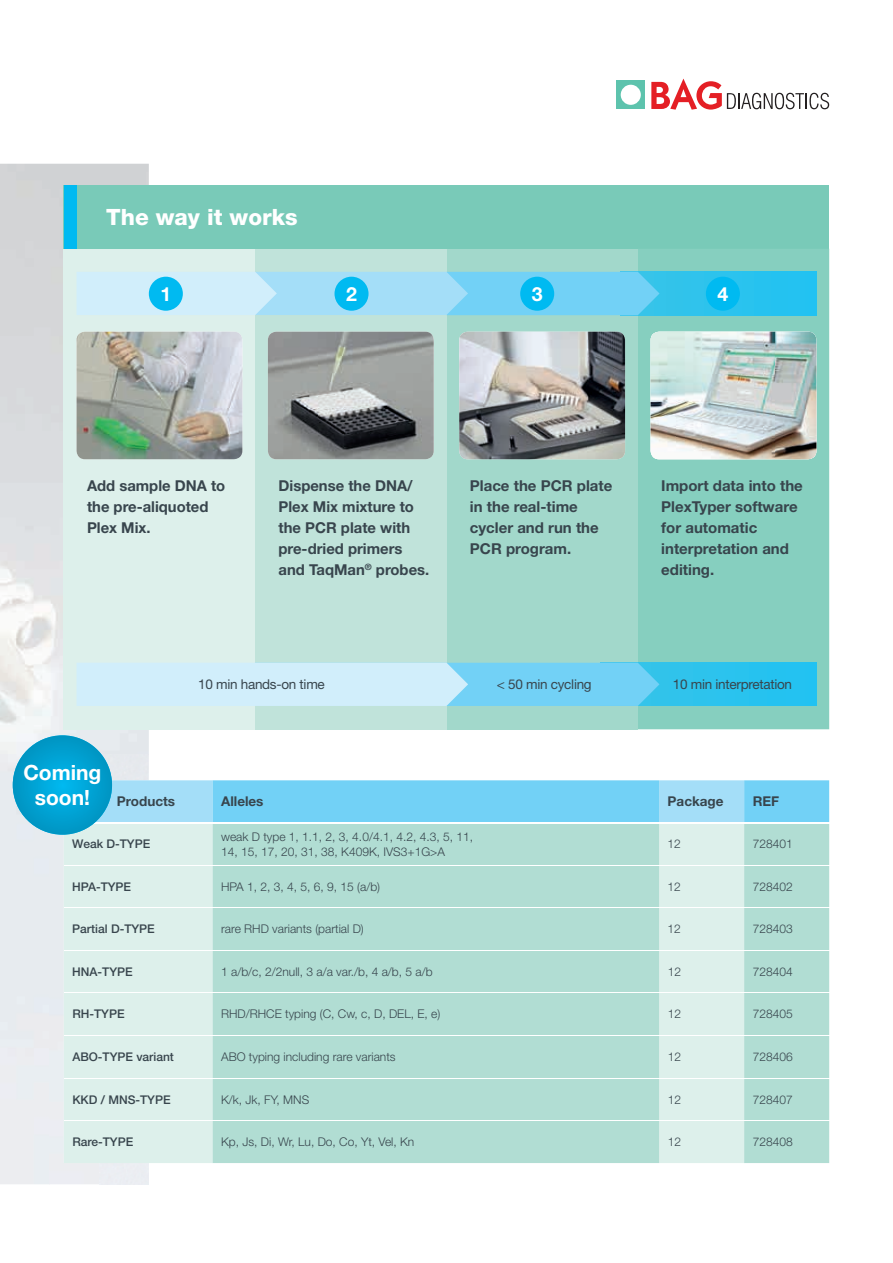
<style>
.page{position:relative;width:893px;height:1263px;background:#fff}
.page>*{position:absolute;margin:0;border:0;box-sizing:border-box;transform-origin:0 0}
.t1{font:800 22.5px "Helvetica Neue LT Std";color:#fff}
.t2{font:700 21px/25.2px "Helvetica Neue LT Std";color:#fff;text-align:center}
.t3{font:700 19.5px "Helvetica Neue LT Std";color:#fff}
.t4{font:700 15px/21px "Helvetica Neue LT Std";color:#38454d}
.t5{font:13.5px "Helvetica Neue LT Std";letter-spacing:-.02em;color:#38454d}
.t6{font:700 13.5px "Helvetica Neue LT Std";color:#38454d}
.t7{font:300 12px/15px "Helvetica Neue LT Std";color:#38454d}
.t8{font:500 12px "Helvetica Neue LT Std";color:#38454d}
</style>
<div class="page">
<img style="left:0;top:164px;width:149px;height:590px">
<div style="left:617px;top:81px;width:28px;height:28px;background:#5dc3ad"></div>
<div style="left:621px;top:85px;width:20px;height:20px;background:#fff;border-radius:50%"></div>
<svg style="left:651px;top:79px;width:178px;height:31px"></svg>
<div style="left:64px;top:835px;width:149px;height:328px;background:#ddf0eb"></div>
<svg style="left:213px;top:835px;width:616px;height:328px;background:#b7dfd6"></svg>
<hr style="left:64px;top:865px;width:149px;height:1px;background:#fff">
<hr style="left:213px;top:865px;width:446px;height:1px;background:#fff">
<hr style="left:659px;top:865px;width:85px;height:1px;background:#fff">
<hr style="left:744px;top:865px;width:85px;height:1px;background:#fff">
<hr style="left:64px;top:907px;width:149px;height:1px;background:#fff">
<hr style="left:213px;top:907px;width:446px;height:1px;background:#fff">
<hr style="left:659px;top:907px;width:85px;height:1px;background:#fff">
<hr style="left:744px;top:907px;width:85px;height:1px;background:#fff">
<hr style="left:64px;top:950px;width:149px;height:1px;background:#fff">
<hr style="left:213px;top:950px;width:446px;height:1px;background:#fff">
<hr style="left:659px;top:950px;width:85px;height:1px;background:#fff">
<hr style="left:744px;top:950px;width:85px;height:1px;background:#fff">
<hr style="left:64px;top:992px;width:149px;height:1px;background:#fff">
<hr style="left:213px;top:992px;width:446px;height:1px;background:#fff">
<hr style="left:659px;top:992px;width:85px;height:1px;background:#fff">
<hr style="left:744px;top:992px;width:85px;height:1px;background:#fff">
<hr style="left:64px;top:1035px;width:149px;height:1px;background:#fff">
<hr style="left:213px;top:1035px;width:446px;height:1px;background:#fff">
<hr style="left:659px;top:1035px;width:85px;height:1px;background:#fff">
<hr style="left:744px;top:1035px;width:85px;height:1px;background:#fff">
<hr style="left:64px;top:1077px;width:149px;height:1px;background:#fff">
<hr style="left:213px;top:1077px;width:446px;height:1px;background:#fff">
<hr style="left:659px;top:1077px;width:85px;height:1px;background:#fff">
<hr style="left:744px;top:1077px;width:85px;height:1px;background:#fff">
<hr style="left:64px;top:1120px;width:149px;height:1px;background:#fff">
<hr style="left:213px;top:1120px;width:446px;height:1px;background:#fff">
<hr style="left:659px;top:1120px;width:85px;height:1px;background:#fff">
<hr style="left:744px;top:1120px;width:85px;height:1px;background:#fff">
<svg style="left:13px;top:735px;width:816px;height:100px"></svg>
<div style="left:64px;top:185px;width:765px;height:64px;background:#79cab8"></div>
<div style="left:64px;top:185px;width:13px;height:64px;background:#00baf1"></div>
<div style="left:638px;top:249px;width:191px;height:480px;background:#86cfbf"></div>
<div style="left:446px;top:249px;width:192px;height:480px;background:#a2d8cb"></div>
<div style="left:255px;top:249px;width:191px;height:480px;background:#c0e3da"></div>
<div style="left:64px;top:249px;width:191px;height:480px;background:#ddf0eb"></div>
<div style="left:638px;top:272px;width:178px;height:43px;background:#29c3ee"></div>
<svg style="left:77px;top:272px;width:582px;height:43px"></svg>
<img style="left:268px;top:332px;width:166px;height:127px">
<img style="left:77px;top:332px;width:165px;height:127px">
<div style="left:706px;top:277px;width:34px;height:34px;background:#00baf1;border-radius:50%"></div>
<div style="left:149px;top:277px;width:34px;height:34px;background:#00baf1;border-radius:50%"></div>
<div style="left:334px;top:277px;width:35px;height:34px;background:#00baf1;border-radius:50%"></div>
<div style="left:520px;top:277px;width:34px;height:34px;background:#00baf1;border-radius:50%"></div>
<div style="left:638px;top:663px;width:178px;height:43px;background:#29c3ee"></div>
<svg style="left:77px;top:663px;width:582px;height:43px"></svg>
<img style="left:459px;top:332px;width:166px;height:127px">
<img style="left:651px;top:332px;width:165px;height:127px">
<h1 class="t1" style="left:106px;top:203px;width:193px">The way it works</h1>
<h3 class="t3" style="left:160px;top:282px;width:12px">1</h3>
<h3 class="t3" style="left:346px;top:282px;width:12px">2</h3>
<h3 class="t3" style="left:532px;top:282px;width:12px">3</h3>
<h3 class="t3" style="left:717px;top:282px;width:12px">4</h3>
<p class="t4" style="left:87px;top:475px;width:140px">Add sample DNA to the pre-aliquoted<br>Plex Mix.</p>
<p class="t4" style="left:279px;top:475px;width:152px">Dispense the DNA/<br>Plex Mix mixture to the PCR plate with pre-dried primers and TaqMan<sup>®</sup> probes.</p>
<p class="t4" style="left:470px;top:475px;width:144px">Place the PCR plate in the real-time cycler and run the<br>PCR program.</p>
<p class="t4" style="left:661px;top:475px;width:143px">Import data into the<br>PlexTyper software for automatic interpretation and editing.</p>
<p class="t5" style="left:198px;top:676px;width:128px">10 min hands-on time</p>
<p class="t5" style="left:497px;top:676px;width:96px">&lt; 50 min cycling</p>
<p class="t5" style="left:673px;top:676px;width:121px">10 min interpretation</p>
<h2 class="t2" style="left:23px;top:759px;width:80px">Coming soon!</h2>
<p class="t6" style="left:117px;top:793px;width:60px">Products</p>
<p class="t6" style="left:221px;top:793px;width:44px">Alleles</p>
<p class="t6" style="left:668px;top:793px;width:57px">Package</p>
<p class="t6" style="left:753px;top:793px;width:28px">REF</p>
<p class="t8" style="left:72px;top:837px;width:80px">Weak D-TYPE</p>
<p class="t7" style="left:221px;top:829px;width:253px">weak D type 1, 1.1, 2, 3, 4.0/4.1, 4.2, 4.3, 5, 11,<br>14, 15, 17, 20, 31, 38, K409K, IVS3+1G&gt;A</p>
<p class="t7" style="left:668px;top:836px;width:15px">12</p>
<p class="t7" style="left:753px;top:836px;width:42px">728401</p>
<p class="t8" style="left:72px;top:879px;width:60px">HPA-TYPE</p>
<p class="t7" style="left:221px;top:879px;width:160px">HPA 1, 2, 3, 4, 5, 6, 9, 15 (a/b)</p>
<p class="t7" style="left:668px;top:879px;width:15px">12</p>
<p class="t7" style="left:753px;top:879px;width:42px">728402</p>
<p class="t8" style="left:72px;top:922px;width:84px">Partial D-TYPE</p>
<p class="t7" style="left:221px;top:921px;width:144px">rare RHD variants (partial D)</p>
<p class="t7" style="left:668px;top:921px;width:15px">12</p>
<p class="t7" style="left:753px;top:921px;width:42px">728403</p>
<p class="t8" style="left:72px;top:964px;width:62px">HNA-TYPE</p>
<p class="t7" style="left:221px;top:964px;width:213px">1 a/b/c, 2/2null, 3 a/a var./b, 4 a/b, 5 a/b</p>
<p class="t7" style="left:668px;top:964px;width:15px">12</p>
<p class="t7" style="left:753px;top:964px;width:42px">728404</p>
<p class="t8" style="left:72px;top:1007px;width:54px">RH-TYPE</p>
<p class="t7" style="left:221px;top:1006px;width:221px">RHD/RHCE typing (C, Cw, c, D, DEL, E, e)</p>
<p class="t7" style="left:668px;top:1006px;width:15px">12</p>
<p class="t7" style="left:753px;top:1006px;width:42px">728405</p>
<p class="t8" style="left:72px;top:1049px;width:103px">ABO-TYPE variant</p>
<p class="t7" style="left:221px;top:1049px;width:176px">ABO typing including rare variants</p>
<p class="t7" style="left:668px;top:1049px;width:15px">12</p>
<p class="t7" style="left:753px;top:1049px;width:42px">728406</p>
<p class="t8" style="left:72px;top:1092px;width:100px">KKD / MNS-TYPE</p>
<p class="t7" style="left:221px;top:1091px;width:90px">K/k, Jk, FY, MNS</p>
<p class="t7" style="left:668px;top:1091px;width:15px">12</p>
<p class="t7" style="left:753px;top:1091px;width:42px">728407</p>
<p class="t8" style="left:72px;top:1134px;width:62px">Rare-TYPE</p>
<p class="t7" style="left:221px;top:1134px;width:195px">Kp, Js, Di, Wr, Lu, Do, Co, Yt, Vel, Kn</p>
<p class="t7" style="left:668px;top:1134px;width:15px">12</p>
<p class="t7" style="left:753px;top:1134px;width:42px">728408</p>
</div>
